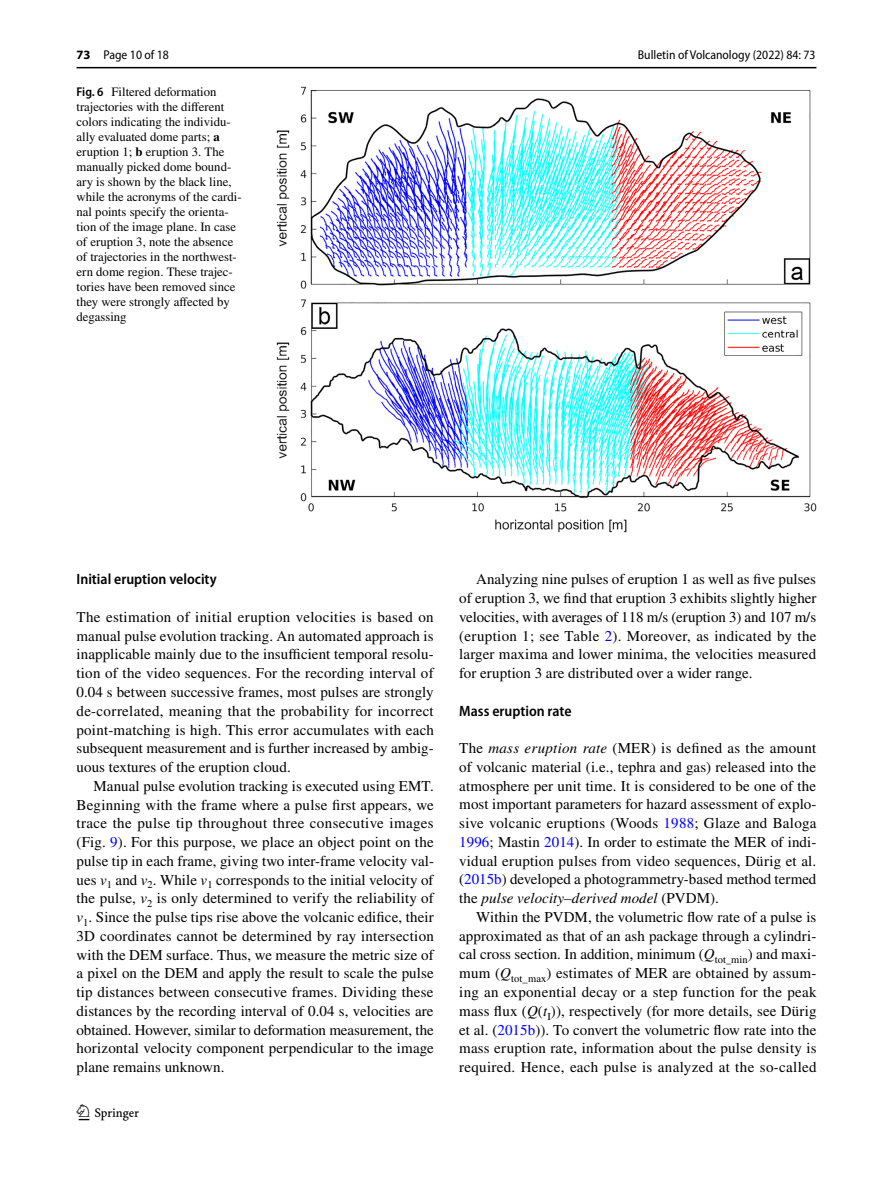
<style>
.page{position:relative;width:893px;height:1187px;background:#fff}
.page>*{position:absolute;margin:0;border:0;box-sizing:border-box;transform-origin:0 0}
.t1{font:22.5px "Springnew Regular 2";color:#000}
.t2{font:15px/18.8px "STIX";letter-spacing:.005em;color:#000;text-align:justify}
.t3{font:600 semi-condensed 15px "Myriad Pro";color:#000}
.t4{font:12.75px/15px "STIX";color:#000}
.t5{font:semi-condensed 12.75px "Myriad Pro";color:#000}
.s1{font-weight:700;font-stretch:normal}
.s2{font-family:"Myriad Pro";font-weight:600;font-stretch:semi-condensed}
.s3{font-weight:700}
.s4{color:#00f}
.s5{font-style:italic}
</style>
<div class="page">
<hr style="left:77px;top:67px;width:739px;height:1px;background:#000">
<img style="left:276px;top:87px;width:540px;height:445px">
<p class="t5" style="left:77px;top:48px;width:94px"><span class="s1">73</span> Page 10 of 18</p>
<p class="t4" style="left:77px;top:85px;width:167px"><span class="s2">Fig. 6</span> Filtered deformation trajectories with the different colors indicating the individu&shy;ally evaluated dome parts; <span class="s3">a </span>eruption 1; <span class="s3">b</span> eruption 3. The manually picked dome bound&shy;ary is shown by the black line, while the acronyms of the cardi&shy;nal points specify the orienta&shy;tion of the image plane. In case of eruption 3, note the absence of trajectories in the northwest&shy;ern dome region. These trajec&shy;tories have been removed since they were strongly affected by degassing</p>
<p class="t5" style="left:638px;top:48px;width:179px">Bulletin of Volcanology (2022) 84: 73</p>
<p class="t3" style="left:77px;top:571px;width:142px">Initial eruption velocity</p>
<p class="t2" style="left:77px;top:608px;width:359px">The estimation of initial eruption velocities is based on manual pulse evolution tracking. An automated approach is inapplicable mainly due to the insufficient temporal resolu&shy;tion of the video sequences. For the recording interval of 0.04 s between successive frames, most pulses are strongly de-correlated, meaning that the probability for incorrect point-matching is high. This error accumulates with each subsequent measurement and is further increased by ambig&shy;uous textures of the eruption cloud.</p>
<p class="t2" style="left:77px;top:777px;width:359px;text-indent:17px">Manual pulse evolution tracking is executed using EMT.<br>Beginning with the frame where a pulse first appears, we trace the pulse tip throughout three consecutive images (Fig. <span class="s4">9</span>). For this purpose, we place an object point on the pulse tip in each frame, giving two inter-frame velocity val&shy;ues <span class="s5">v</span><sub>1</sub> and <span class="s5">v</span><sub>2</sub>. While <span class="s5">v</span><sub>1</sub> corresponds to the initial velocity of the pulse, <span class="s5">v</span><sub>2</sub> is only determined to verify the reliability of <span class="s5">v</span><sub>1</sub>. Since the pulse tips rise above the volcanic edifice, their 3D coordinates cannot be determined by ray intersection with the DEM surface. Thus, we measure the metric size of a pixel on the DEM and apply the result to scale the pulse tip distances between consecutive frames. Dividing these distances by the recording interval of 0.04 s, velocities are obtained. However, similar to deformation measurement, the horizontal velocity component perpendicular to the image plane remains unknown.</p>
<h1 class="t1" style="left:79px;top:1104px;width:62px">1 3</h1>
<p class="t2" style="left:459px;top:571px;width:359px;text-indent:17px">Analyzing nine pulses of eruption 1 as well as five pulses of eruption 3, we find that eruption 3 exhibits slightly higher velocities, with averages of 118 m/s (eruption 3) and 107 m/s (eruption 1; see Table <span class="s4">2</span>). Moreover, as indicated by the larger maxima and lower minima, the velocities measured for eruption 3 are distributed over a wider range.</p>
<p class="t3" style="left:459px;top:702px;width:114px">Mass eruption rate</p>
<p class="t2" style="left:459px;top:739px;width:359px">The <span class="s5">mass eruption rate</span> (MER) is defined as the amount of volcanic material (i.e., tephra and gas) released into the atmosphere per unit time. It is considered to be one of the most important parameters for hazard assessment of explo&shy;sive volcanic eruptions (Woods <span class="s4">1988</span>; Glaze and Baloga <span class="s4">1996</span>; Mastin <span class="s4">2014</span>). In order to estimate the MER of indi&shy;vidual eruption pulses from video sequences, Dürig et al. (<span class="s4">2015b</span>) developed a photogrammetry-based method termed the <span class="s5">pulse velocity–derived model</span> (PVDM).</p>
<p class="t2" style="left:459px;top:908px;width:359px;text-indent:17px">Within the PVDM, the volumetric flow rate of a pulse is approximated as that of an ash package through a cylindri&shy;cal cross section. In addition, minimum (<span class="s5">Q</span><sub>tot_min</sub>) and maxi&shy;mum (<span class="s5">Q</span><sub>tot_max</sub>) estimates of MER are obtained by assum&shy;ing an exponential decay or a step function for the peak mass flux (<span class="s5">Q</span>(<span class="s5">t</span><sub>I</sub>)), respectively (for more details, see Dürig et al. (<span class="s4">2015b</span>)). To convert the volumetric flow rate into the mass eruption rate, information about the pulse density is required. Hence, each pulse is analyzed at the so-called</p>
</div>
